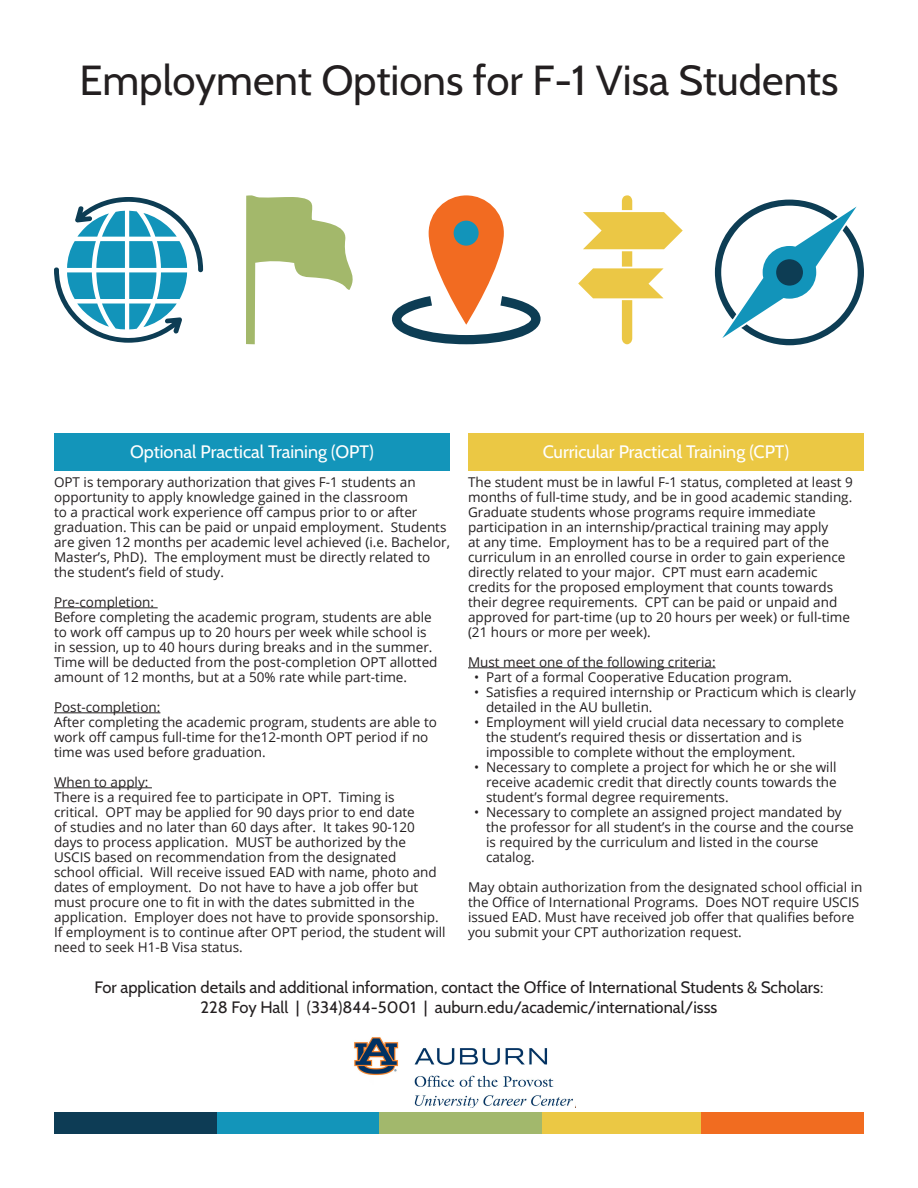
<style>
.page{position:relative;width:918px;height:1188px;background:#fff}
.page>*{position:absolute;margin:0;border:0;box-sizing:border-box;transform-origin:0 0}
.t1{font:42px "Cabin";color:#231f20}
.t2{font:18px "Cabin";color:#fff}
.t3{font:16.5px "Cabin";color:#231f20}
.t4{font:13.5px/15px "Open Sans";color:#231f20}
</style>
<div class="page">
<div style="left:468px;top:433px;width:396px;height:37px;background:#ebc844"></div>
<div style="left:54px;top:433px;width:396px;height:37px;background:#1395ba"></div>
<hr style="left:468px;top:667px;width:248px;height:1px;background:#231f20">
<hr style="left:54px;top:607px;width:104px;height:1px;background:#231f20">
<hr style="left:54px;top:712px;width:106px;height:1px;background:#231f20">
<hr style="left:54px;top:787px;width:98px;height:1px;background:#231f20">
<div style="left:217px;top:1113px;width:163px;height:21px;background:#1395ba"></div>
<div style="left:380px;top:1113px;width:162px;height:21px;background:#a2b86c"></div>
<div style="left:54px;top:1113px;width:163px;height:21px;background:#0d3c55"></div>
<div style="left:542px;top:1113px;width:159px;height:21px;background:#ebc844"></div>
<div style="left:701px;top:1113px;width:163px;height:21px;background:#f16c20"></div>
<svg style="left:715px;top:200px;width:149px;height:145px"></svg>
<div style="left:776px;top:259px;width:27px;height:27px;background:#0d3d54;border-radius:50%"></div>
<svg style="left:54px;top:197px;width:149px;height:146px"></svg>
<svg style="left:246px;top:195px;width:107px;height:149px"></svg>
<svg style="left:578px;top:195px;width:105px;height:149px"></svg>
<svg style="left:429px;top:195px;width:75px;height:130px;fill:#f26b21"></svg>
<svg style="left:392px;top:296px;width:149px;height:48px"></svg>
<div style="left:454px;top:221px;width:25px;height:25px;background:#1294ba;border-radius:50%"></div>
<img style="left:354px;top:1037px;width:219px;height:71px">
<p class="t1" style="left:80px;top:54px;width:760px">Employment Options for F-1 Visa Students</p>
<p class="t2" style="left:130px;top:440px;width:245px">Optional Practical Training (OPT)</p>
<p class="t2" style="left:543px;top:440px;width:248px">Curricular Practical Training (CPT)</p>
<p class="t4" style="left:54px;top:474px;width:398px">OPT is temporary authorization that gives F-1 students an opportunity to apply knowledge gained in the classroom<br>to a practical work experience off campus prior to or after graduation. This can be paid or unpaid employment. Students are given 12 months per academic level achieved (i.e. Bachelor, Master’s, PhD). The employment must be directly related to the student’s field of study.</p>
<p class="t4" style="left:54px;top:594px;width:102px">Pre-completion:</p>
<p class="t4" style="left:54px;top:609px;width:385px">Before completing the academic program, students are able to work off campus up to 20 hours per week while school is in session, up to 40 hours during breaks and in the summer.<br>Time will be deducted from the post-completion OPT allotted amount of 12 months, but at a 50% rate while part-time.</p>
<p class="t4" style="left:54px;top:699px;width:108px">Post-completion:</p>
<p class="t4" style="left:54px;top:714px;width:384px">After completing the academic program, students are able to work off campus full-time for the12-month OPT period if no time was used before graduation.</p>
<p class="t4" style="left:54px;top:774px;width:96px">When to apply:</p>
<p class="t4" style="left:54px;top:789px;width:393px">There is a required fee to participate in OPT. Timing is<br>critical. OPT may be applied for 90 days prior to end date<br>of studies and no later than 60 days after. It takes 90-120 days to process application. MUST be authorized by the USCIS based on recommendation from the designated<br>school official. Will receive issued EAD with name, photo and dates of employment. Do not have to have a job offer but must procure one to fit in with the dates submitted in the application. Employer does not have to provide sponsorship.<br>If employment is to continue after OPT period, the student will need to seek H1-B Visa status.</p>
<p class="t4" style="left:468px;top:474px;width:386px">The student must be in lawful F-1 status, completed at least 9 months of full-time study, and be in good academic standing.<br>Graduate students whose programs require immediate participation in an internship/practical training may apply<br>at any time. Employment has to be a required part of the curriculum in an enrolled course in order to gain experience directly related to your major. CPT must earn academic credits for the proposed employment that counts towards their degree requirements. CPT can be paid or unpaid and approved for part-time (up to 20 hours per week) or full-time (21 hours or more per week).</p>
<p class="t4" style="left:468px;top:654px;width:249px">Must meet one of the following criteria:</p>
<p class="t4" style="left:474px;top:669px;width:320px">• Part of a formal Cooperative Education program.</p>
<p class="t4" style="left:486px;top:684px;width:371px;text-indent:-12px">• Satisfies a required internship or Practicum which is clearly detailed in the AU bulletin.</p>
<p class="t4" style="left:486px;top:714px;width:359px;text-indent:-12px">• Employment will yield crucial data necessary to complete the student’s required thesis or dissertation and is impossible to complete without the employment.</p>
<p class="t4" style="left:486px;top:759px;width:352px;text-align:justify;text-indent:-12px">• Necessary to complete a project for which he or she will receive academic credit that directly counts towards the student’s formal degree requirements.</p>
<p class="t4" style="left:486px;top:804px;width:369px;text-indent:-12px">• Necessary to complete an assigned project mandated by the professor for all student’s in the course and the course is required by the curriculum and listed in the course catalog.</p>
<p class="t4" style="left:468px;top:879px;width:396px">May obtain authorization from the designated school official in the Office of International Programs. Does NOT require USCIS issued EAD. Must have received job offer that qualifies before you submit your CPT authorization request.</p>
<p class="t3" style="left:95px;top:977px;width:730px">For application details and additional information, contact the Office of International Students &amp; Scholars:</p>
<p class="t3" style="left:201px;top:997px;width:518px">228 Foy Hall | (334)844-5001 | auburn.edu/academic/international/isss</p>
</div>
